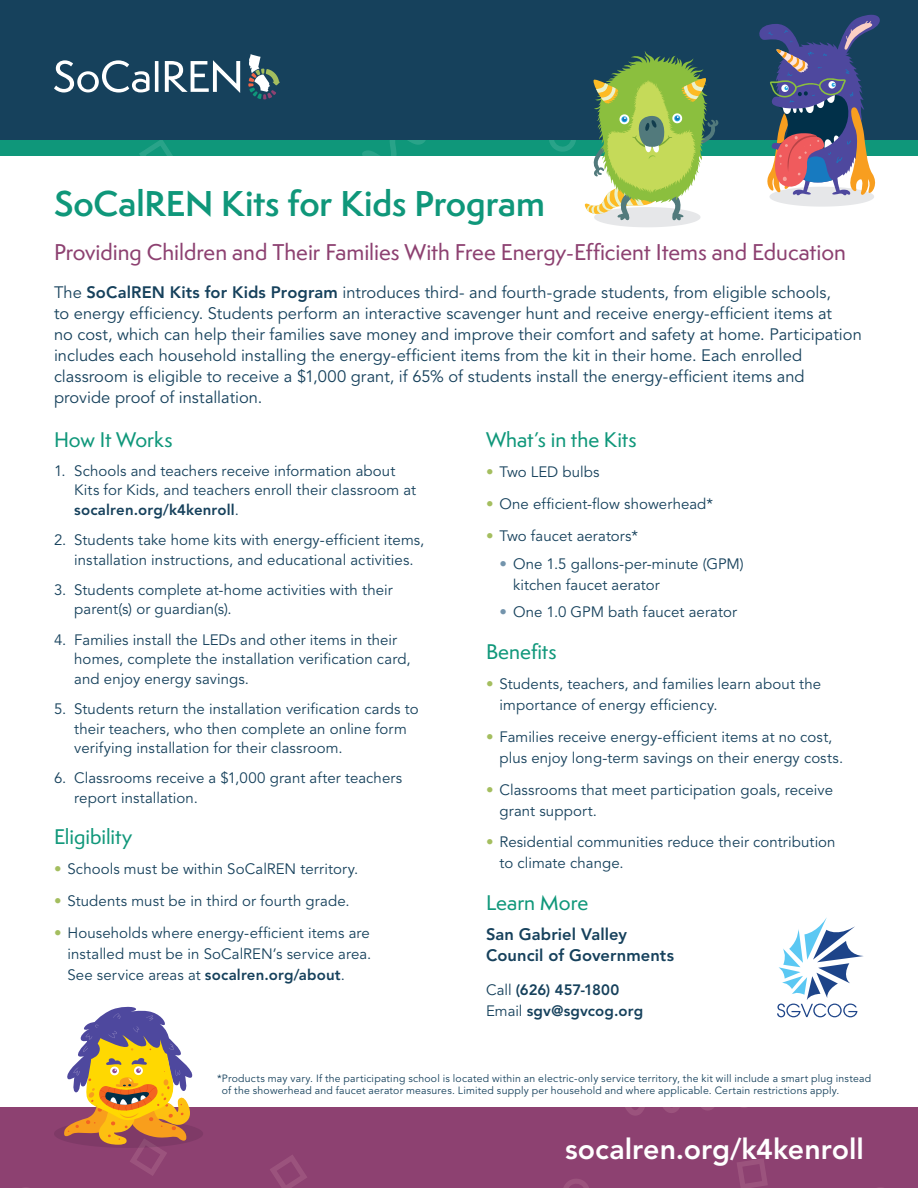
<style>
.page{position:relative;width:918px;height:1188px;background:#fff}
.page>*{position:absolute;margin:0;border:0;box-sizing:border-box;transform-origin:0 0}
.t1{font:600 33px "Semplicita Pro";letter-spacing:-.005em;color:#0f977a}
.url{font:800 28.5px "Avenir LT Std";color:#fff}
.S1{font:500 21px "Semplicita Pro";letter-spacing:-.005em;color:#8d4171}
.S2{font:500 19.5px "Semplicita Pro";letter-spacing:-.005em;color:#0f977a}
.Body_opening{font:16.5px/21px "Avenir LT Std";color:#16415c}
.Body{font:800 16.5px/21px "Avenir LT Std";letter-spacing:.005em;color:#16415c}
.t2{font:15px/19.5px "Avenir LT Std";letter-spacing:.005em;color:#16415c}
.Body-2{font:800 15px/21px "Avenir LT Std";letter-spacing:.01em;color:#16415c}
.footnotes{font:10.5px/12px "Avenir LT Std";letter-spacing:.02em;color:#16415c}
.s1{font-weight:800}
.s2{color:#a4be5f}
.s3{color:#7394ac}
.s4{font-weight:400}
</style>
<div class="page">
<div style="left:0;top:139px;width:918px;height:16px;background:#0f977a"></div>
<div style="left:0;top:0;width:918px;height:139px;background:#16415c"></div>
<div style="left:0;top:1108px;width:918px;height:80px;background:#8d4171"></div>
<svg style="left:582px;top:51px;width:137px;height:176px"></svg>
<svg style="left:755px;top:14px;width:131px;height:193px"></svg>
<svg style="left:248px;top:54px;width:32px;height:45px"></svg>
<svg style="left:54px;top:60px;width:104px;height:33px"></svg>
<svg style="left:165px;top:60px;width:75px;height:33px"></svg>
<svg style="left:54px;top:1007px;width:149px;height:141px"></svg>
<svg style="left:777px;top:917px;width:87px;height:100px"></svg>
<h1 class="t1" style="left:54px;top:179px;width:492px">SoCalREN Kits for Kids Program</h1>
<p class="S1" style="left:54px;top:237px;width:793px">Providing Children and Their Families With Free Energy-Efficient Items and Education</p>
<p class="Body_opening" style="left:54px;top:282px;width:809px">The <span class="s1">SoCalREN Kits for Kids Program</span> introduces third- and fourth-grade students, from eligible schools,<br>to energy efficiency. Students perform an interactive scavenger hunt and receive energy-efficient items at<br>no cost, which can help their families save money and improve their comfort and safety at home. Participation includes each household installing the energy-efficient items from the kit in their home. Each enrolled classroom is eligible to receive a $1,000 grant, if 65% of students install the energy-efficient items and provide proof of installation.</p>
<p class="S2" style="left:54px;top:426px;width:120px">How It Works</p>
<p class="t2" style="left:74px;top:461px;width:343px;text-indent:-20px">1. Schools and teachers receive information about<br>Kits for Kids, and teachers enroll their classroom at <span class="s1">socalren.org/k4kenroll</span>.</p>
<p class="t2" style="left:74px;top:531px;width:352px;text-indent:-20px">2. Students take home kits with energy-efficient items, installation instructions, and educational activities.</p>
<p class="t2" style="left:74px;top:580px;width:320px;text-indent:-20px">3. Students complete at-home activities with their parent(s) or guardian(s).</p>
<p class="t2" style="left:74px;top:630px;width:338px;text-indent:-20px">4. Families install the LEDs and other items in their homes, complete the installation verification card, and enjoy energy savings.</p>
<p class="t2" style="left:74px;top:700px;width:346px;text-indent:-20px">5. Students return the installation verification cards to their teachers, who then complete an online form verifying installation for their classroom.</p>
<p class="t2" style="left:74px;top:769px;width:329px;text-indent:-20px">6. Classrooms receive a $1,000 grant after teachers report installation.</p>
<p class="S2" style="left:54px;top:823px;width:80px">Eligibility</p>
<p class="t2" style="left:54px;top:860px;width:306px"><span class="s2">•</span> Schools must be within SoCalREN territory.</p>
<p class="t2" style="left:54px;top:892px;width:297px"><span class="s2">•</span> Students must be in third or fourth grade.</p>
<p class="t2" style="left:68px;top:923px;width:305px;line-height:21px;text-align:justify;text-indent:-14px"><span class="s2">•</span> Households where energy-efficient items are installed must be in SoCalREN’s service area.<br>See service areas at <span class="s1">socalren.org/about</span>.</p>
<p class="S2" style="left:486px;top:426px;width:152px">What’s in the Kits</p>
<p class="t2" style="left:486px;top:463px;width:115px"><span class="s2">•</span> Two LED bulbs</p>
<p class="t2" style="left:486px;top:495px;width:229px"><span class="s2">•</span> One efficient-flow showerhead*</p>
<p class="t2" style="left:486px;top:526px;width:154px"><span class="s2">•</span> Two faucet aerators*</p>
<p class="t2" style="left:513px;top:553px;width:232px;line-height:21px;text-indent:-14px"><span class="s3">•</span> One 1.5 gallons-per-minute (GPM) kitchen faucet aerator</p>
<p class="t2" style="left:500px;top:603px;width:239px"><span class="s3">•</span> One 1.0 GPM bath faucet aerator</p>
<p class="S2" style="left:486px;top:637px;width:72px">Benefits</p>
<p class="t2" style="left:500px;top:674px;width:323px;line-height:21px;text-indent:-14px"><span class="s2">•</span> Students, teachers, and families learn about the importance of energy efficiency.</p>
<p class="t2" style="left:500px;top:727px;width:345px;line-height:21px;text-indent:-14px"><span class="s2">•</span> Families receive energy-efficient items at no cost, plus enjoy long-term savings on their energy costs.</p>
<p class="t2" style="left:500px;top:779px;width:335px;line-height:21px;text-indent:-14px"><span class="s2">•</span> Classrooms that meet participation goals, receive grant support.</p>
<p class="t2" style="left:500px;top:832px;width:338px;line-height:21px;text-indent:-14px"><span class="s2">•</span> Residential communities reduce their contribution to climate change.</p>
<p class="S2" style="left:486px;top:888px;width:104px">Learn More</p>
<p class="Body" style="left:486px;top:924px;width:190px">San Gabriel Valley<br>Council of Governments</p>
<p class="Body-2" style="left:486px;top:980px;width:159px"><span class="s4">Call</span> (626) 457-1800<br><span class="s4">Email</span> sgv@sgvcog.org</p>
<p class="footnotes" style="left:222px;top:1073px;width:651px;text-indent:-5px">*Products may vary. If the participating school is located within an electric-only service territory, the kit will include a smart plug instead of the showerhead and faucet aerator measures. Limited supply per household and where applicable. Certain restrictions apply.</p>
<p class="url" style="left:565px;top:1132px;width:300px">socalren.org/k4kenroll</p>
</div>
